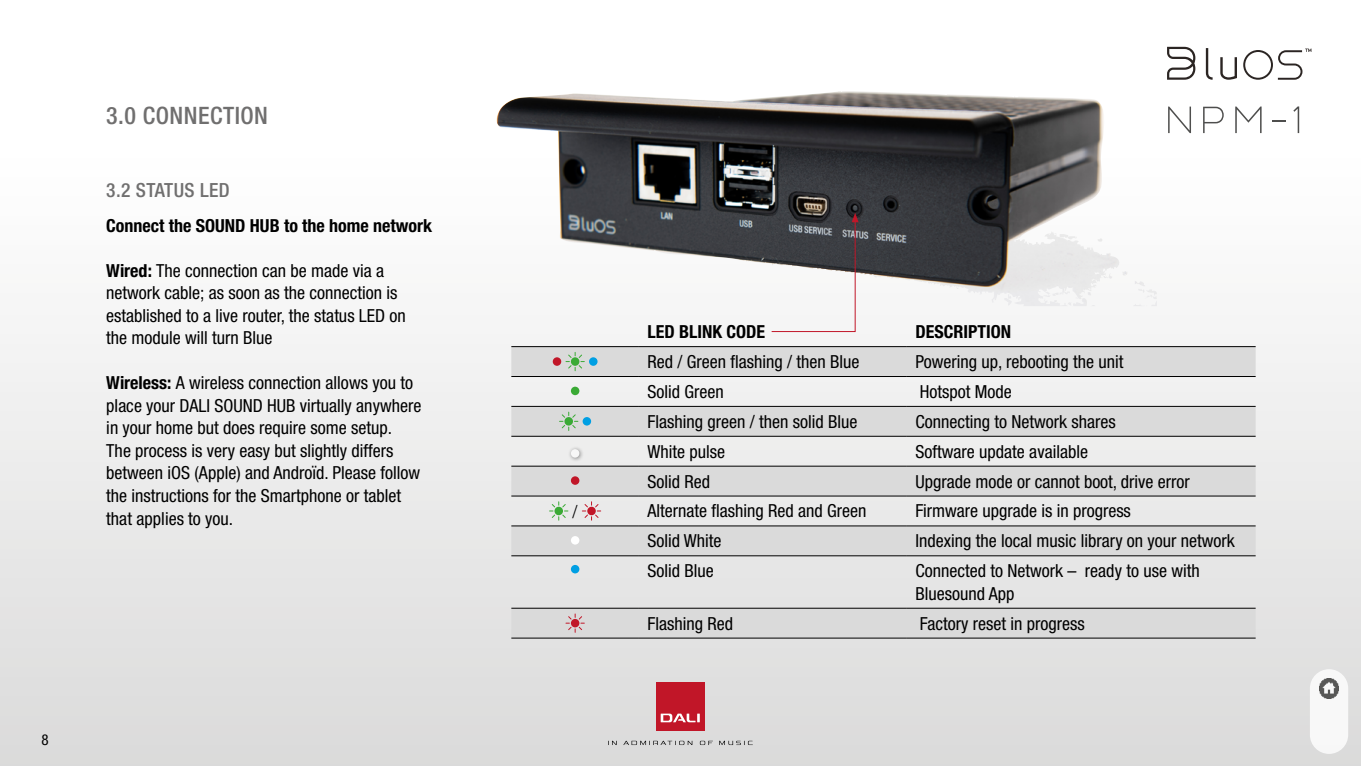
<style>
.page{position:relative;width:1361px;height:766px;background:#fff}
.page>*{position:absolute;margin:0;border:0;box-sizing:border-box;transform-origin:0 0}
.t1{font:500 condensed 24px "Helvetica Neue LT Std";letter-spacing:.02em;color:#706f6f}
.t2{font:500 condensed 19.5px "Helvetica Neue LT Std";letter-spacing:.02em;color:#706f6f}
.t3{font:condensed 18px/22.5px "Helvetica Neue LT Std";color:#000}
.t4{font:700 condensed 18px "Helvetica Neue LT Std";color:#000}
.t5{font:300 condensed 18px "Helvetica Neue LT Std";color:#000}
.t6{font:condensed 15px "Helvetica Neue LT Std";color:#000}
.s1{font-weight:700}
</style>
<div class="page">
<div style="left:0;top:150px;width:1361px;height:615px;background:linear-gradient(to bottom,#fefefe,#dbdada)"></div>
<svg style="left:1168px;top:106px;width:23px;height:27px"></svg>
<svg style="left:1203px;top:107px;width:20px;height:26px"></svg>
<svg style="left:1272px;top:120px;width:13px;height:1px"></svg>
<svg style="left:1293px;top:106px;width:6px;height:27px"></svg>
<svg style="left:1235px;top:106px;width:26px;height:27px"></svg>
<img style="left:493px;top:91px;width:575px;height:215px">
<svg style="left:1243px;top:49px;width:68px;height:31px"></svg>
<svg style="left:1220px;top:57px;width:17px;height:23px"></svg>
<svg style="left:1206px;top:48px;width:6px;height:32px"></svg>
<svg style="left:1167px;top:47px;width:28px;height:33px"></svg>
<svg style="left:511px;top:347px;width:744px;height:59px;fill:#dadada"></svg>
<svg style="left:511px;top:407px;width:744px;height:230px;background:#dedede"></svg>
<hr style="left:511px;top:346px;width:128px;height:1px;background:#000">
<hr style="left:639px;top:346px;width:268px;height:1px;background:#000">
<hr style="left:907px;top:346px;width:348px;height:1px;background:#000">
<hr style="left:511px;top:376px;width:128px;height:1px;background:#000">
<hr style="left:639px;top:376px;width:268px;height:1px;background:#000">
<hr style="left:907px;top:376px;width:348px;height:1px;background:#000">
<hr style="left:511px;top:406px;width:128px;height:1px;background:#000">
<hr style="left:639px;top:406px;width:268px;height:1px;background:#000">
<hr style="left:907px;top:406px;width:348px;height:1px;background:#000">
<hr style="left:511px;top:436px;width:128px;height:1px;background:#000">
<hr style="left:639px;top:436px;width:268px;height:1px;background:#000">
<hr style="left:907px;top:436px;width:348px;height:1px;background:#000">
<hr style="left:511px;top:466px;width:128px;height:1px;background:#000">
<hr style="left:639px;top:466px;width:268px;height:1px;background:#000">
<hr style="left:907px;top:466px;width:348px;height:1px;background:#000">
<hr style="left:511px;top:495px;width:128px;height:1px;background:#000">
<hr style="left:639px;top:495px;width:268px;height:1px;background:#000">
<hr style="left:907px;top:495px;width:348px;height:1px;background:#000">
<hr style="left:511px;top:525px;width:128px;height:1px;background:#000">
<hr style="left:639px;top:525px;width:268px;height:1px;background:#000">
<hr style="left:907px;top:525px;width:348px;height:1px;background:#000">
<hr style="left:511px;top:555px;width:128px;height:1px;background:#000">
<hr style="left:639px;top:555px;width:268px;height:1px;background:#000">
<hr style="left:907px;top:555px;width:348px;height:1px;background:#000">
<hr style="left:511px;top:607px;width:128px;height:1px;background:#000">
<hr style="left:639px;top:607px;width:268px;height:1px;background:#000">
<hr style="left:907px;top:607px;width:348px;height:1px;background:#000">
<hr style="left:511px;top:637px;width:128px;height:1px;background:#000">
<hr style="left:639px;top:637px;width:268px;height:1px;background:#000">
<hr style="left:907px;top:637px;width:348px;height:1px;background:#000">
<div style="left:553px;top:357px;width:8px;height:9px;background:#c11628;border-radius:50%"></div>
<svg style="left:566px;top:352px;width:18px;height:18px"></svg>
<div style="left:589px;top:357px;width:8px;height:9px;background:#009fe3;border-radius:50%"></div>
<div style="left:571px;top:386px;width:8px;height:9px;background:#3aaa35;border-radius:50%"></div>
<svg style="left:559px;top:412px;width:19px;height:18px"></svg>
<div style="left:582px;top:417px;width:9px;height:8px;background:#009fe3;border-radius:50%"></div>
<div style="left:567px;top:445px;width:16px;height:16px;background:#000;opacity:.75"></div>
<div style="left:571px;top:449px;width:8px;height:8px;background:#f7f7f7;border-radius:50%"></div>
<div style="left:571px;top:476px;width:8px;height:8px;background:#c11628;border-radius:50%"></div>
<svg style="left:549px;top:501px;width:19px;height:19px"></svg>
<svg style="left:582px;top:501px;width:19px;height:19px"></svg>
<div style="left:571px;top:536px;width:8px;height:8px;background:#fff;border-radius:50%"></div>
<div style="left:571px;top:564px;width:8px;height:9px;background:#009fe3;border-radius:50%"></div>
<svg style="left:566px;top:613px;width:18px;height:19px"></svg>
<svg style="left:771px;top:213px;width:87px;height:119px"></svg>
<svg style="left:608px;top:740px;width:8px;height:4px"></svg>
<svg style="left:719px;top:740px;width:34px;height:4px"></svg>
<svg style="left:623px;top:740px;width:69px;height:4px"></svg>
<svg style="left:700px;top:740px;width:13px;height:4px"></svg>
<div style="left:656px;top:681px;width:48px;height:49px;background:#c11628"></div>
<svg style="left:661px;top:713px;width:39px;height:9px"></svg>
<div style="left:1310px;top:669px;width:38px;height:84px;background:#f8f8f8;border-radius:19px"></div>
<img style="left:1319px;top:678px;width:19px;height:20px">
<h1 class="t1" style="left:106px;top:101px;width:163px">3.0 CONNECTION</h1>
<p class="t2" style="left:106px;top:179px;width:125px">3.2 STATUS LED</p>
<p class="t4" style="left:106px;top:214px;width:327px">Connect the SOUND HUB to the home network</p>
<p class="t3" style="left:106px;top:259px;width:301px"><span class="s1">Wired:</span> The connection can be made via a network cable; as soon as the connection is established to a live router, the status LED on the module will turn Blue</p>
<p class="t3" style="left:106px;top:371px;width:316px"><span class="s1">Wireless:</span> A wireless connection allows you to place your DALI SOUND HUB virtually anywhere in your home but does require some setup.<br>The process is very easy but slightly differs between iOS (Apple) and Androïd. Please follow the instructions for the Smartphone or tablet that applies to you.</p>
<p class="t6" style="left:41px;top:730px;width:9px">8</p>
<p class="t4" style="left:647px;top:321px;width:119px">LED BLINK CODE</p>
<p class="t4" style="left:915px;top:321px;width:97px">DESCRIPTION</p>
<p class="t3" style="left:647px;top:350px;width:213px">Red / Green flashing / then Blue</p>
<p class="t3" style="left:915px;top:350px;width:210px">Powering up, rebooting the unit</p>
<p class="t3" style="left:647px;top:380px;width:78px">Solid Green</p>
<p class="t3" style="left:919px;top:380px;width:93px">Hotspot Mode</p>
<p class="t3" style="left:647px;top:410px;width:211px">Flashing green / then solid Blue</p>
<p class="t3" style="left:915px;top:410px;width:202px">Connecting to Network shares</p>
<p class="t3" style="left:647px;top:440px;width:79px">White pulse</p>
<p class="t3" style="left:915px;top:440px;width:174px">Software update available</p>
<p class="t3" style="left:647px;top:469px;width:64px">Solid Red</p>
<p class="t3" style="left:915px;top:469px;width:276px">Upgrade mode or cannot boot, drive error</p>
<p class="t5" style="left:572px;top:500px;width:7px">/</p>
<p class="t3" style="left:647px;top:499px;width:221px">Alternate flashing Red and Green</p>
<p class="t3" style="left:915px;top:499px;width:217px">Firmware upgrade is in progress</p>
<p class="t3" style="left:647px;top:529px;width:75px">Solid White</p>
<p class="t3" style="left:915px;top:529px;width:321px">Indexing the local music library on your network</p>
<p class="t3" style="left:647px;top:559px;width:68px">Solid Blue</p>
<p class="t3" style="left:915px;top:559px;width:286px">Connected to Network – ready to use with<br>Bluesound App</p>
<p class="t3" style="left:647px;top:611px;width:87px">Flashing Red</p>
<p class="t3" style="left:919px;top:611px;width:167px">Factory reset in progress</p>
</div>
